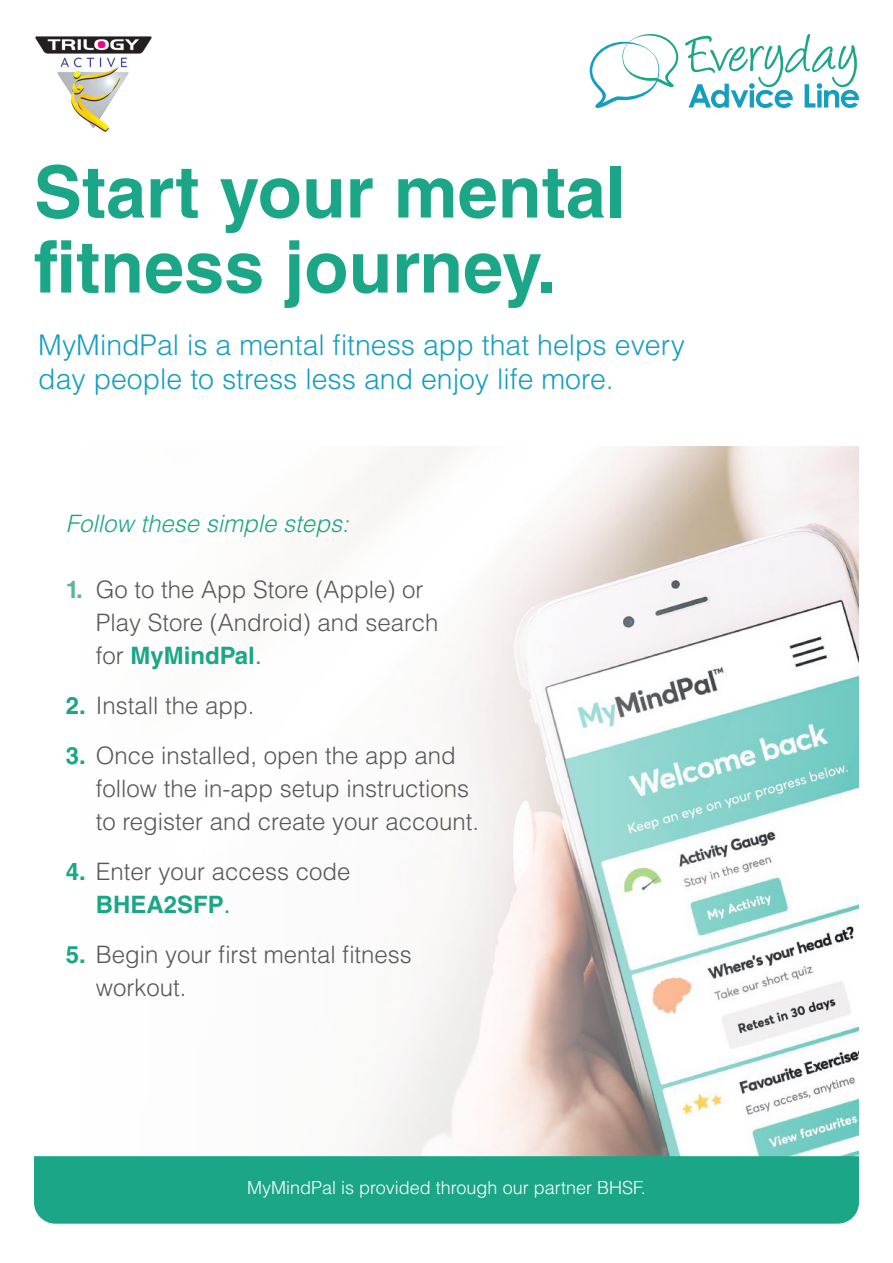
<style>
.page{position:relative;width:893px;height:1263px;background:#fff}
.page>*{position:absolute;margin:0;border:0;box-sizing:border-box;transform-origin:0 0}
.t1{font:700 72px/75px "Helvetica LT Std";color:#1ba687}
.Paragraph_Style_2{font:300 28.5px/34.2px "Helvetica LT Std";color:#159ebf}
.t2{font:300 24px/33px "Helvetica LT Std";color:#57585a}
.t3{font:italic 300 24px "Helvetica LT Std";color:#1ba687}
.t4{font:300 18px "Helvetica LT Std";color:#fff}
.s1{font-weight:700;color:#5ab49b}
.s2{font-weight:700;color:#1ba687}
.s3{font-weight:400;color:#159ebf}
</style>
<div class="page">
<svg style="left:590px;top:34px;width:88px;height:74px"></svg>
<svg style="left:685px;top:34px;width:174px;height:74px"></svg>
<svg style="left:348px;top:446px;width:511px;height:710px"></svg>
<div style="left:34px;top:1156px;width:825px;height:68px;background:#1ba687"></div>
<img style="left:35px;top:36px;width:117px;height:96px">
<p class="t1" style="left:34px;top:154px;width:593px">Start your mental fitness journey.</p>
<p class="Paragraph_Style_2" style="left:38px;top:327px;width:648px">MyMindPal is a mental fitness app that helps every day people to stress less and enjoy life more.</p>
<p class="t3" style="left:66px;top:508px;width:284px">Follow these simple steps:</p>
<p class="t2" style="left:96px;top:572px;width:344px;text-indent:-30px"><span class="s1">1.</span> Go to the App Store (Apple) or<br>Play Store (Android) and search for <span class="s2">MyMindPal</span><span class="s3">.</span></p>
<p class="t2" style="left:66px;top:688px;width:190px"><span class="s2">2.</span> Install the app.</p>
<p class="t2" style="left:96px;top:738px;width:385px;text-indent:-30px"><span class="s2">3.</span> Once installed, open the app and follow the in-app setup instructions to register and create your account.</p>
<p class="t2" style="left:96px;top:854px;width:256px;text-indent:-30px"><span class="s2">4.</span> Enter your access code<br><span class="s2">BHEA2SFP</span><span class="s3">.</span></p>
<p class="t2" style="left:96px;top:938px;width:318px;text-indent:-30px"><span class="s2">5.</span> Begin your first mental fitness workout.</p>
<p class="t4" style="left:247px;top:1176px;width:400px">MyMindPal is provided through our partner BHSF.</p>
</div>
